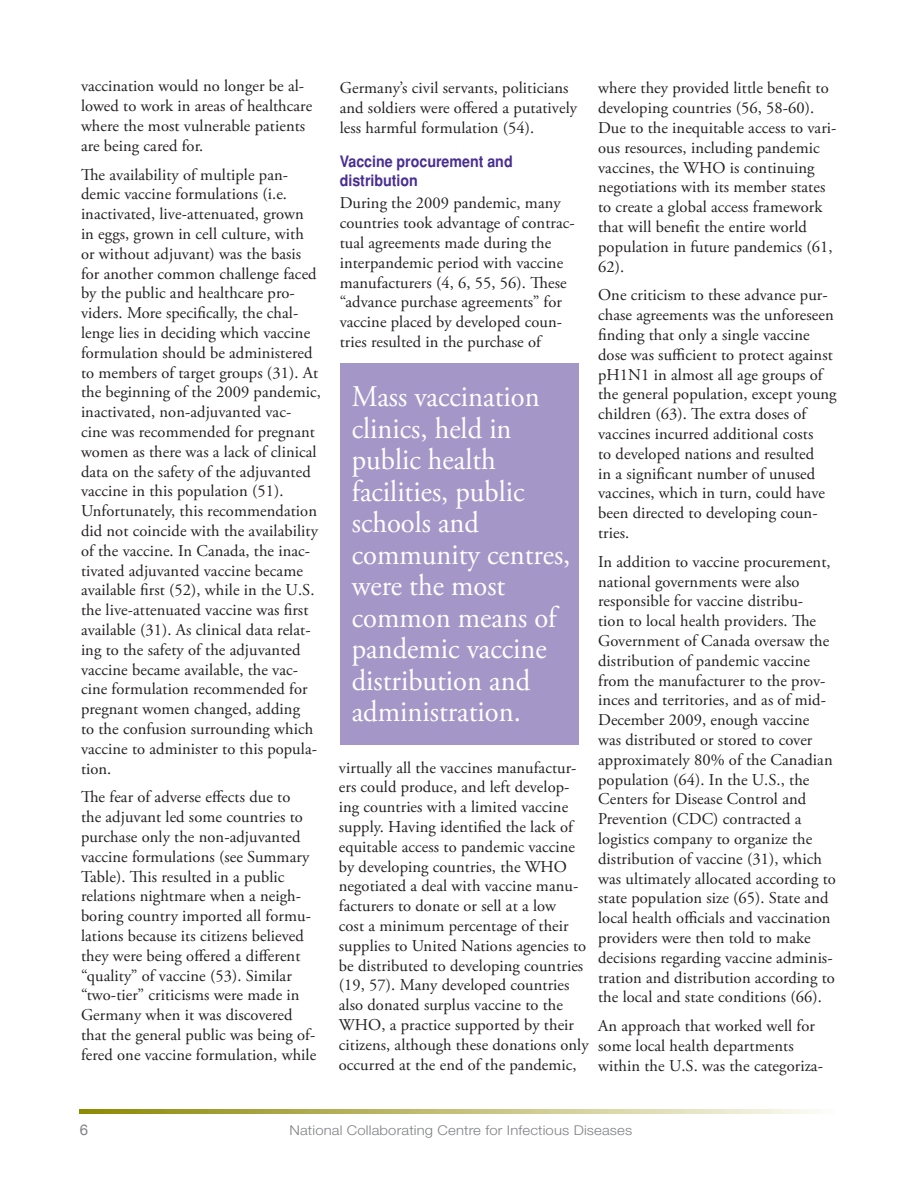
<style>
.page{position:relative;width:918px;height:1188px;background:#fff}
.page>*{position:absolute;margin:0;border:0;box-sizing:border-box;transform-origin:0 0}
.t1{font:30px/31.5px "Adobe Garamond Pro";color:#fff;scale:.95 1}
.t2{font:16.5px/19.8px "Adobe Garamond Pro";letter-spacing:.005em;color:#231f20}
.t3{font:700 condensed 15.75px/18.9px "Helvetica";color:#482e92;scale:1.1 1}
.t4{font:15px "Helvetica Neue";color:#808285}
.t5{font:300 13.5px "Helvetica Neue";letter-spacing:.01em;color:#808285;scale:1.1 1}
</style>
<div class="page">
<svg style="left:80px;top:1109px;width:735px;height:4px;background:#c2bf78"></svg>
<div style="left:340px;top:363px;width:239px;height:381px;background:#a497c8"></div>
<p class="t2" style="left:81px;top:77px;width:233px">vaccination would no longer be al&shy;lowed to work in areas of healthcare where the most vulnerable patients are being cared for.</p>
<p class="t2" style="left:81px;top:165px;width:241px">The availability of multiple pan&shy;demic vaccine formulations (i.e. inactivated, live-attenuated, grown in eggs, grown in cell culture, with or without adjuvant) was the basis for another common challenge faced by the public and healthcare pro&shy;viders. More specifically, the chal&shy;lenge lies in deciding which vaccine formulation should be administered to members of target groups (31). At the beginning of the 2009 pandemic, inactivated, non-adjuvanted vac&shy;cine was recommended for pregnant women as there was a lack of clinical data on the safety of the adjuvanted vaccine in this population (51).<br>Unfortunately, this recommendation did not coincide with the availability of the vaccine. In Canada, the inac&shy;tivated adjuvanted vaccine became available first (52), while in the U.S. the live-attenuated vaccine was first available (31). As clinical data relat&shy;ing to the safety of the adjuvanted vaccine became available, the vac&shy;cine formulation recommended for pregnant women changed, adding<br>to the confusion surrounding which vaccine to administer to this popula&shy;tion.</p>
<p class="t2" style="left:81px;top:788px;width:237px">The fear of adverse effects due to<br>the adjuvant led some countries to purchase only the non-adjuvanted vaccine formulations (see Summary Table). This resulted in a public relations nightmare when a neigh&shy;boring country imported all formu&shy;lations because its citizens believed they were being offered a different “quality” of vaccine (53). Similar “two-tier” criticisms were made in Germany when it was discovered that the general public was being of&shy;fered one vaccine formulation, while</p>
<p class="t2" style="left:340px;top:79px;width:239px">Germany’s civil servants, politicians and soldiers were offered a putatively less harmful formulation (54).</p>
<p class="t3" style="left:340px;top:152px;width:159px">Vaccine procurement and distribution</p>
<p class="t2" style="left:340px;top:194px;width:237px">During the 2009 pandemic, many countries took advantage of contrac&shy;tual agreements made during the interpandemic period with vaccine manufacturers (4, 6, 55, 56). These “advance purchase agreements” for vaccine placed by developed coun&shy;tries resulted in the purchase of</p>
<h1 class="t1" style="left:352px;top:382px;width:232px">Mass vaccination clinics, held in public health facilities, public schools and community centres, were the most common means of pandemic vaccine distribution and administration.</h1>
<p class="t2" style="left:339px;top:758px;width:251px">virtually all the vaccines manufactur&shy;ers could produce, and left develop&shy;ing countries with a limited vaccine supply. Having identified the lack of equitable access to pandemic vaccine by developing countries, the WHO negotiated a deal with vaccine manu&shy;facturers to donate or sell at a low<br>cost a minimum percentage of their supplies to United Nations agencies to be distributed to developing countries (19, 57). Many developed countries also donated surplus vaccine to the WHO, a practice supported by their citizens, although these donations only occurred at the end of the pandemic,</p>
<p class="t2" style="left:598px;top:79px;width:240px">where they provided little benefit to developing countries (56, 58-60).<br>Due to the inequitable access to vari&shy;ous resources, including pandemic vaccines, the WHO is continuing negotiations with its member states to create a global access framework that will benefit the entire world population in future pandemics (61,<br>62).</p>
<p class="t2" style="left:598px;top:286px;width:240px">One criticism to these advance pur&shy;chase agreements was the unforeseen finding that only a single vaccine dose was sufficient to protect against pH1N1 in almost all age groups of the general population, except young children (63). The extra doses of vaccines incurred additional costs<br>to developed nations and resulted<br>in a significant number of unused vaccines, which in turn, could have been directed to developing coun&shy;tries.</p>
<p class="t2" style="left:598px;top:552px;width:239px">In addition to vaccine procurement, national governments were also responsible for vaccine distribu-<br>tion to local health providers. The Government of Canada oversaw the distribution of pandemic vaccine from the manufacturer to the prov&shy;inces and territories, and as of mid-December 2009, enough vaccine was distributed or stored to cover approximately 80% of the Canadian population (64). In the U.S., the Centers for Disease Control and Prevention (CDC) contracted a logistics company to organize the distribution of vaccine (31), which was ultimately allocated according to state population size (65). State and local health officials and vaccination providers were then told to make decisions regarding vaccine adminis&shy;tration and distribution according to the local and state conditions (66).</p>
<p class="t2" style="left:598px;top:1017px;width:226px">An approach that worked well for some local health departments within the U.S. was the categoriza-</p>
<p class="t4" style="left:80px;top:1120px;width:10px">6</p>
<p class="t5" style="left:290px;top:1121px;width:313px">National Collaborating Centre for Infectious Diseases</p>
</div>
